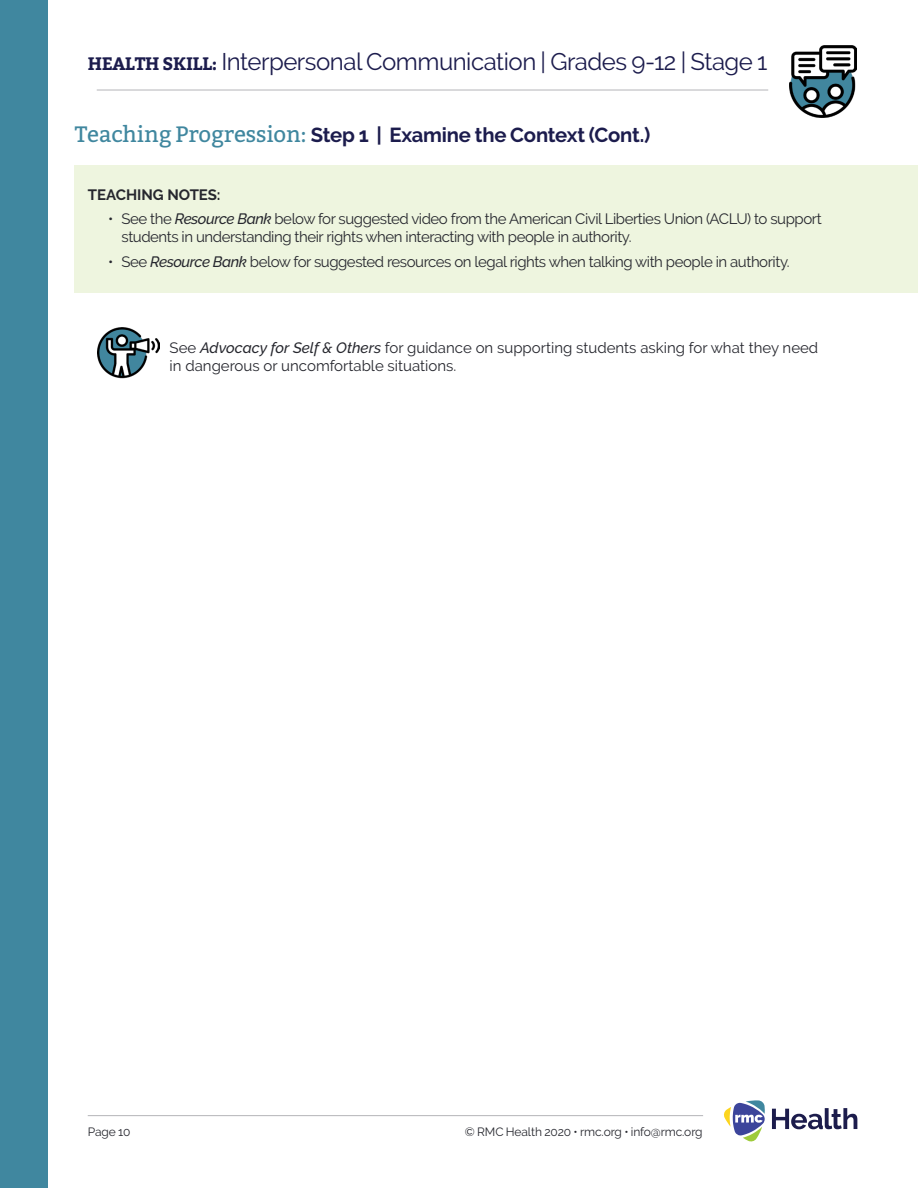
<style>
.page{position:relative;width:918px;height:1188px;background:#fff}
.page>*{position:absolute;margin:0;border:0;box-sizing:border-box;transform-origin:0 0}
.t1{font:24px "Raleway";letter-spacing:-.02em;color:#1c1c4d}
.t2{font:700 20.25px "Raleway";letter-spacing:-.01em;color:#1c1c4d}
.t3{font:15px/18px "Raleway";letter-spacing:-.03em;color:#26272e}
.t4{font:15px/18px "Raleway";color:#26272e}
.Small_Purple_Header{font:700 15px "Raleway";color:#26272e}
.t5{font:12px "Raleway";letter-spacing:-.01em;color:#26272e}
.s1{font-family:"Bitter";font-weight:700;font-size:18px}
.s2{font-family:"Bitter";font-weight:400;font-size:22.35px;color:#40879f}
.s3{font-weight:500;font-style:italic}
</style>
<div class="page">
<div style="left:74px;top:165px;width:844px;height:128px;background:#eef5df"></div>
<div style="left:0;top:0;width:47px;height:1188px;background:#40879f"></div>
<svg style="left:724px;top:1100px;width:41px;height:42px"></svg>
<svg style="left:772px;top:1108px;width:85px;height:21px"></svg>
<hr style="left:88px;top:1115px;width:615px;height:1px;background:#b4b5b8">
<img style="left:790px;top:46px;width:66px;height:72px">
<hr style="left:97px;top:90px;width:671px;height:1px;background:#b4b5b8">
<img style="left:97px;top:328px;width:62px;height:51px">
<p class="t1" style="left:88px;top:47px;width:681px"><span class="s1">HEALTH SKILL:</span> Interpersonal Communication | Grades 9-12 | Stage 1</p>
<p class="t2" style="left:75px;top:124px;width:577px"><span class="s2">Teaching Progression:</span> Step 1 | Examine the Context (Cont.)</p>
<p class="Small_Purple_Header" style="left:88px;top:186px;width:134px">TEACHING NOTES:</p>
<p class="t3" style="left:122px;top:210px;width:702px;text-indent:-14px">• See the <span class="s3">Resource Bank</span> below for suggested video from the American Civil Liberties Union (ACLU) to support students in understanding their rights when interacting with people in authority.</p>
<p class="t3" style="left:108px;top:253px;width:683px">• See <span class="s3">Resource Bank</span> below for suggested resources on legal rights when talking with people in authority.</p>
<p class="t4" style="left:170px;top:339px;width:650px">See <span class="s3">Advocacy for Self &amp; Others</span> for guidance on supporting students asking for what they need in dangerous or uncomfortable situations.</p>
<p class="t5" style="left:88px;top:1125px;width:44px">Page 10</p>
<p class="t5" style="left:465px;top:1125px;width:239px">© RMC Health 2020 • rmc.org • info@rmc.org</p>
</div>
